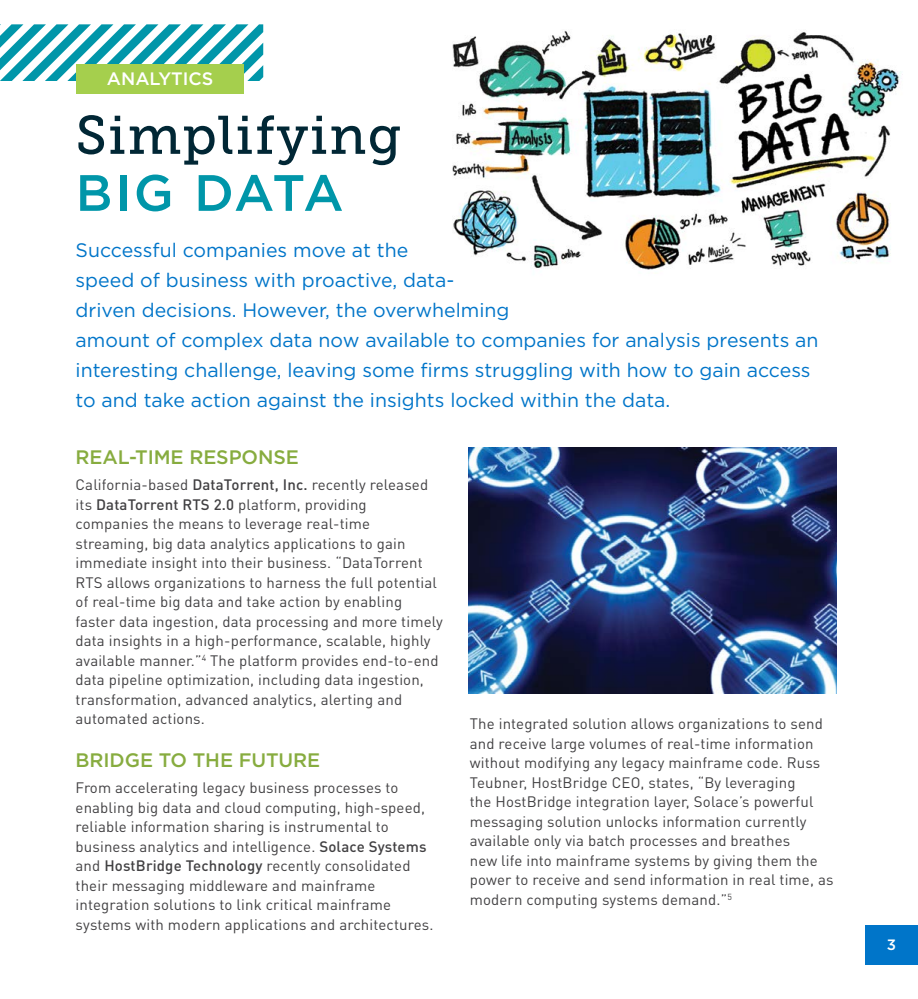
<style>
.page{position:relative;width:918px;height:999px;background:#fff}
.page>*{position:absolute;margin:0;border:0;box-sizing:border-box;transform-origin:0 0}
.t1{font:54px "Museo Slab 500";letter-spacing:.025em;color:#012735}
.t2{font:500 51px "Gotham";color:#0096a9}
.t3{font:19.5px/30px "Gotham";color:#0075c9}
.t4{font:500 19.5px "Gotham";letter-spacing:-.005em;color:#87ac3f}
.t5{font:500 18px "Gotham";color:#fff}
.t6{font:15px/19.5px "DINOT";letter-spacing:.01em;color:#414042}
.t7{font:500 15px "Gotham";color:#fff}
.s1{font-weight:500}
</style>
<div class="page">
<div style="left:865px;top:926px;width:53px;height:39px;background:#0075c9"></div>
<svg style="left:0;top:24px;width:263px;height:57px"></svg>
<img style="left:452px;top:31px;width:451px;height:239px">
<div style="left:76px;top:64px;width:168px;height:29px;background:#a5cf4d"></div>
<img style="left:468px;top:448px;width:369px;height:246px">
<p class="t5" style="left:107px;top:68px;width:108px">ANALYTICS</p>
<h1 class="t1" style="left:76px;top:105px;width:327px">Simplifying</h1>
<h2 class="t2" style="left:76px;top:164px;width:269px">BIG DATA</h2>
<p class="t3" style="left:76px;top:234px;width:744px">Successful companies move at the<br>speed of business with proactive, data-<br>driven decisions. However, the overwhelming<br>amount of complex data now available to companies for analysis presents an interesting challenge, leaving some firms struggling with how to gain access to and take action against the insights locked within the data.</p>
<h3 class="t4" style="left:76px;top:446px;width:225px">REAL-TIME RESPONSE</h3>
<p class="t6" style="left:76px;top:474px;width:369px">California-based <span class="s1">DataTorrent, Inc.</span> recently released its <span class="s1">DataTorrent RTS 2.0</span> platform, providing companies the means to leverage real-time streaming, big data analytics applications to gain immediate insight into their business. “DataTorrent RTS allows organizations to harness the full potential of real-time big data and take action by enabling faster data ingestion, data processing and more timely data insights in a high-performance, scalable, highly available manner.”<sup>4</sup> The platform provides end-to-end data pipeline optimization, including data ingestion, transformation, advanced analytics, alerting and automated actions.</p>
<h3 class="t4" style="left:76px;top:749px;width:246px">BRIDGE TO THE FUTURE</h3>
<p class="t6" style="left:76px;top:777px;width:359px">From accelerating legacy business processes to enabling big data and cloud computing, high-speed, reliable information sharing is instrumental to business analytics and intelligence. <span class="s1">Solace Systems </span>and <span class="s1">HostBridge Technology</span> recently consolidated their messaging middleware and mainframe integration solutions to link critical mainframe systems with modern applications and architectures.</p>
<p class="t6" style="left:470px;top:713px;width:365px">The integrated solution allows organizations to send and receive large volumes of real-time information without modifying any legacy mainframe code. Russ Teubner, HostBridge CEO, states, “By leveraging<br>the HostBridge integration layer, Solace’s powerful messaging solution unlocks information currently available only via batch processes and breathes<br>new life into mainframe systems by giving them the power to receive and send information in real time, as modern computing systems demand.”<sup>5</sup></p>
<p class="t7" style="left:887px;top:936px;width:11px">3</p>
</div>
